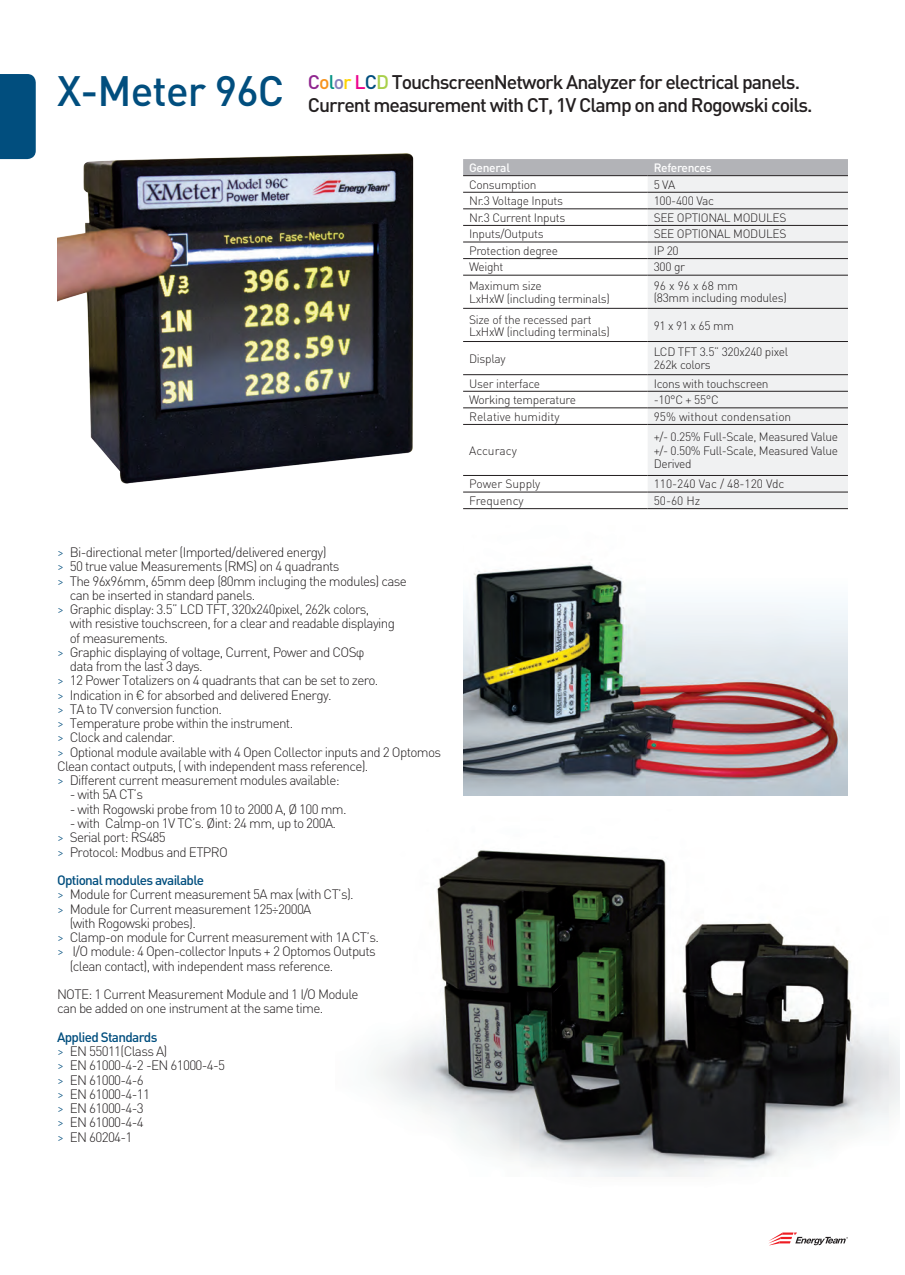
<style>
.page{position:relative;width:905px;height:1275px;background:#fff}
.page>*{position:absolute;margin:0;border:0;box-sizing:border-box;transform-origin:0 0}
.t1{font:500 19.5px/23.4px "DIN Pro";letter-spacing:-.05em;color:#231f20}
.t2{font:300 13.5px/14.2px "DIN Pro";letter-spacing:-.05em;color:#231f20}
.t3{font:500 13.5px "DIN Pro";letter-spacing:-.05em;color:#014e7e}
.t4{font:300 12px/13.5px "DIN Pro";letter-spacing:-.025em;color:#231f20}
.t5{font:300 12px "DIN Pro";color:#231f20}
.t6{font:500 12px "DIN Pro";letter-spacing:-.025em;color:#fff}
.s1{font-size:42px;color:#014e7e}
.s2{color:#90268f}
.s3{color:#f7931d}
.s4{color:#009182}
.s5{color:#8781bd}
.s6{color:#fed304}
.s7{color:#ed028c}
.s8{color:#014e7e}
.s9{color:#a9d04b}
.s10{font-weight:500;color:#014e7e}
</style>
<div class="page">
<div style="left:0;top:74px;width:36px;height:85px;background:#014e7e"></div>
<img style="left:375px;top:850px;width:524px;height:327px">
<div style="left:463px;top:159px;width:385px;height:16px;background:#b2b3b7"></div>
<div style="left:648px;top:176px;width:200px;height:332px;background:#f0f1f2"></div>
<hr style="left:463px;top:175px;width:185px;height:1px;background:#231f20">
<hr style="left:648px;top:175px;width:200px;height:1px;background:#231f20">
<hr style="left:463px;top:192px;width:185px;height:1px;background:#231f20">
<hr style="left:648px;top:192px;width:200px;height:1px;background:#231f20">
<hr style="left:463px;top:209px;width:185px;height:1px;background:#231f20">
<hr style="left:648px;top:209px;width:200px;height:1px;background:#231f20">
<hr style="left:463px;top:225px;width:185px;height:1px;background:#231f20">
<hr style="left:648px;top:225px;width:200px;height:1px;background:#231f20">
<hr style="left:463px;top:242px;width:185px;height:1px;background:#231f20">
<hr style="left:648px;top:242px;width:200px;height:1px;background:#231f20">
<hr style="left:463px;top:258px;width:185px;height:1px;background:#231f20">
<hr style="left:648px;top:258px;width:200px;height:1px;background:#231f20">
<hr style="left:463px;top:275px;width:185px;height:1px;background:#231f20">
<hr style="left:648px;top:275px;width:200px;height:1px;background:#231f20">
<hr style="left:463px;top:308px;width:185px;height:1px;background:#231f20">
<hr style="left:648px;top:308px;width:200px;height:1px;background:#231f20">
<hr style="left:463px;top:341px;width:185px;height:1px;background:#231f20">
<hr style="left:648px;top:341px;width:200px;height:1px;background:#231f20">
<hr style="left:463px;top:374px;width:185px;height:1px;background:#231f20">
<hr style="left:648px;top:374px;width:200px;height:1px;background:#231f20">
<hr style="left:463px;top:391px;width:185px;height:1px;background:#231f20">
<hr style="left:648px;top:391px;width:200px;height:1px;background:#231f20">
<hr style="left:463px;top:424px;width:185px;height:1px;background:#231f20">
<hr style="left:648px;top:424px;width:200px;height:1px;background:#231f20">
<hr style="left:463px;top:408px;width:185px;height:1px;background:#231f20">
<hr style="left:648px;top:408px;width:200px;height:1px;background:#231f20">
<hr style="left:463px;top:508px;width:185px;height:1px;background:#231f20">
<hr style="left:648px;top:508px;width:200px;height:1px;background:#231f20">
<hr style="left:463px;top:492px;width:185px;height:1px;background:#231f20">
<hr style="left:648px;top:492px;width:200px;height:1px;background:#231f20">
<hr style="left:463px;top:475px;width:185px;height:1px;background:#231f20">
<hr style="left:648px;top:475px;width:200px;height:1px;background:#231f20">
<svg style="left:768px;top:1232px;width:80px;height:13px"></svg>
<img style="left:57px;top:153px;width:357px;height:331px">
<img style="left:463px;top:562px;width:385px;height:233px">
<h1 class="t1" style="left:308px;top:69px;width:506px;text-indent:-251px"><span class="s1">X-Meter 96C</span> <span class="s2">C</span><span class="s3">o</span><span class="s4">l</span><span class="s5">o</span><span class="s6">r</span> <span class="s7">L</span><span class="s8">C</span><span class="s9">D</span> TouchscreenNetwork Analyzer for electrical panels.<br>Current measurement with CT, 1V Clamp on and Rogowski coils.</h1>
<p class="t6" style="left:469px;top:159px;width:42px">General</p>
<p class="t6" style="left:654px;top:159px;width:60px">References</p>
<p class="t4" style="left:469px;top:177px;width:69px">Consumption</p>
<p class="t4" style="left:654px;top:177px;width:23px">5 VA</p>
<p class="t4" style="left:469px;top:194px;width:95px">Nr.3 Voltage Inputs</p>
<p class="t4" style="left:654px;top:194px;width:62px">100-400 Vac</p>
<p class="t4" style="left:469px;top:210px;width:98px">Nr.3 Current Inputs</p>
<p class="t4" style="left:654px;top:210px;width:134px">SEE OPTIONAL MODULES</p>
<p class="t4" style="left:469px;top:227px;width:76px">Inputs/Outputs</p>
<p class="t4" style="left:654px;top:227px;width:134px">SEE OPTIONAL MODULES</p>
<p class="t4" style="left:469px;top:243px;width:90px">Protection degree</p>
<p class="t4" style="left:654px;top:243px;width:27px">IP 20</p>
<p class="t4" style="left:469px;top:260px;width:36px">Weight</p>
<p class="t4" style="left:654px;top:260px;width:33px">300 gr</p>
<p class="t4" style="left:469px;top:278px;width:142px">Maximum size<br>LxHxW (including terminals)</p>
<p class="t4" style="left:654px;top:279px;width:135px;line-height:12px">96 x 96 x 68 mm<br>(83mm including modules)</p>
<p class="t4" style="left:469px;top:313px;width:142px;line-height:12px">Size of the recessed part<br>LxHxW (including terminals)</p>
<p class="t4" style="left:654px;top:318px;width:82px">91 x 91 x 65 mm</p>
<p class="t4" style="left:469px;top:351px;width:38px">Display</p>
<p class="t4" style="left:654px;top:344px;width:136px">LCD TFT 3.5” 320x240 pixel<br>262k colors</p>
<p class="t4" style="left:469px;top:376px;width:72px">User interface</p>
<p class="t4" style="left:654px;top:376px;width:116px">Icons with touchscreen</p>
<p class="t4" style="left:469px;top:393px;width:108px">Working temperature</p>
<p class="t4" style="left:654px;top:393px;width:67px">-10°C + 55°C</p>
<p class="t5" style="left:469px;top:408px;width:92px">Relative humidity</p>
<p class="t5" style="left:654px;top:408px;width:139px">95% without condensation</p>
<p class="t5" style="left:469px;top:442px;width:49px">Accuracy</p>
<p class="t4" style="left:654px;top:429px;width:186px;text-align:justify">+/- 0.25% Full-Scale, Measured Value +/- 0.50% Full-Scale, Measured Value Derived</p>
<p class="t2" style="left:57px;top:544px;width:271px"><span class="s8">&gt;</span> Bi-directional meter (Imported/delivered energy)</p>
<p class="t2" style="left:57px;top:559px;width:284px"><span class="s8">&gt;</span> 50 true value Measurements (RMS) on 4 quadrants</p>
<p class="t2" style="left:57px;top:573px;width:351px"><span class="s8">&gt;</span> The 96x96mm, 65mm deep (80mm incluging the modules) case</p>
<p class="t2" style="left:70px;top:587px;width:187px">can be inserted in standard panels.</p>
<p class="t2" style="left:57px;top:601px;width:314px"><span class="s8">&gt;</span> Graphic display: 3.5” LCD TFT, 320x240pixel, 262k colors,</p>
<p class="t2" style="left:70px;top:616px;width:327px">with resistive touchscreen, for a clear and readable displaying</p>
<p class="t2" style="left:70px;top:630px;width:100px">of measurements.</p>
<p class="t2" style="left:57px;top:644px;width:309px"><span class="s8">&gt;</span> Graphic displaying of voltage, Current, Power and COSφ</p>
<p class="t2" style="left:70px;top:659px;width:135px">data from the last 3 days.</p>
<p class="t2" style="left:57px;top:673px;width:323px"><span class="s8">&gt;</span> 12 Power Totalizers on 4 quadrants that can be set to zero.</p>
<p class="t2" style="left:57px;top:687px;width:276px"><span class="s8">&gt;</span> Indication in € for absorbed and delivered Energy.</p>
<p class="t2" style="left:57px;top:701px;width:167px"><span class="s8">&gt;</span> TA to TV conversion function.</p>
<p class="t2" style="left:57px;top:716px;width:238px"><span class="s8">&gt;</span> Temperature probe within the instrument.</p>
<p class="t2" style="left:57px;top:730px;width:120px"><span class="s8">&gt;</span> Clock and calendar.</p>
<p class="t2" style="left:57px;top:744px;width:386px"><span class="s8">&gt;</span> Optional module available with 4 Open Collector inputs and 2 Optomos</p>
<p class="t2" style="left:57px;top:758px;width:313px">Clean contact outputs, ( with independent mass reference).</p>
<p class="t2" style="left:57px;top:773px;width:284px"><span class="s8">&gt;</span> Different current measurement modules available:</p>
<p class="t2" style="left:70px;top:787px;width:75px">- with 5A CT’s</p>
<p class="t2" style="left:70px;top:801px;width:278px">- with Rogowski probe from 10 to 2000 A, Ø 100 mm.</p>
<p class="t2" style="left:57px;top:815px;width:281px;text-indent:13px">- with Calmp-on 1V TC’s. Øint: 24 mm, up to 200A. <span class="s8">&gt;</span> Serial port: RS485<br><span class="s8">&gt;</span> Protocol: Modbus and ETPRO</p>
<p class="t3" style="left:57px;top:871px;width:149px">Optional modules available</p>
<p class="t2" style="left:57px;top:887px;width:298px"><span class="s8">&gt;</span> Module for Current measurement 5A max (with CT’s).</p>
<p class="t2" style="left:57px;top:901px;width:256px"><span class="s8">&gt;</span> Module for Current measurement 125÷2000A</p>
<p class="t2" style="left:70px;top:915px;width:128px">(with Rogowski probes).</p>
<p class="t2" style="left:57px;top:929px;width:323px"><span class="s8">&gt;</span> Clamp-on module for Current measurement with 1A CT’s.</p>
<p class="t2" style="left:57px;top:944px;width:320px"><span class="s8">&gt;</span> I/O module: 4 Open-collector Inputs + 2 Optomos Outputs</p>
<p class="t2" style="left:70px;top:958px;width:265px">(clean contact), with independent mass reference.</p>
<p class="t2" style="left:57px;top:986px;width:303px">NOTE: 1 Current Measurement Module and 1 I/O Module can be added on one instrument at the same time.</p>
<p class="t2" style="left:57px;top:1029px;width:170px"><span class="s10">Applied Standards<br></span><span class="s8">&gt;</span> EN 55011(Class A)<br><span class="s8">&gt;</span> EN 61000-4-2 -EN 61000-4-5 <span class="s8">&gt;</span> EN 61000-4-6<br><span class="s8">&gt;</span> EN 61000-4-11<br><span class="s8">&gt;</span> EN 61000-4-3<br><span class="s8">&gt;</span> EN 61000-4-4<br><span class="s8">&gt;</span> EN 60204-1</p>
<p class="t5" style="left:469px;top:476px;width:73px">Power Supply</p>
<p class="t5" style="left:654px;top:476px;width:132px">110-240 Vac / 48-120 Vdc</p>
<p class="t5" style="left:469px;top:492px;width:56px">Frequency</p>
<p class="t4" style="left:654px;top:493px;width:48px">50-60 Hz</p>
</div>
